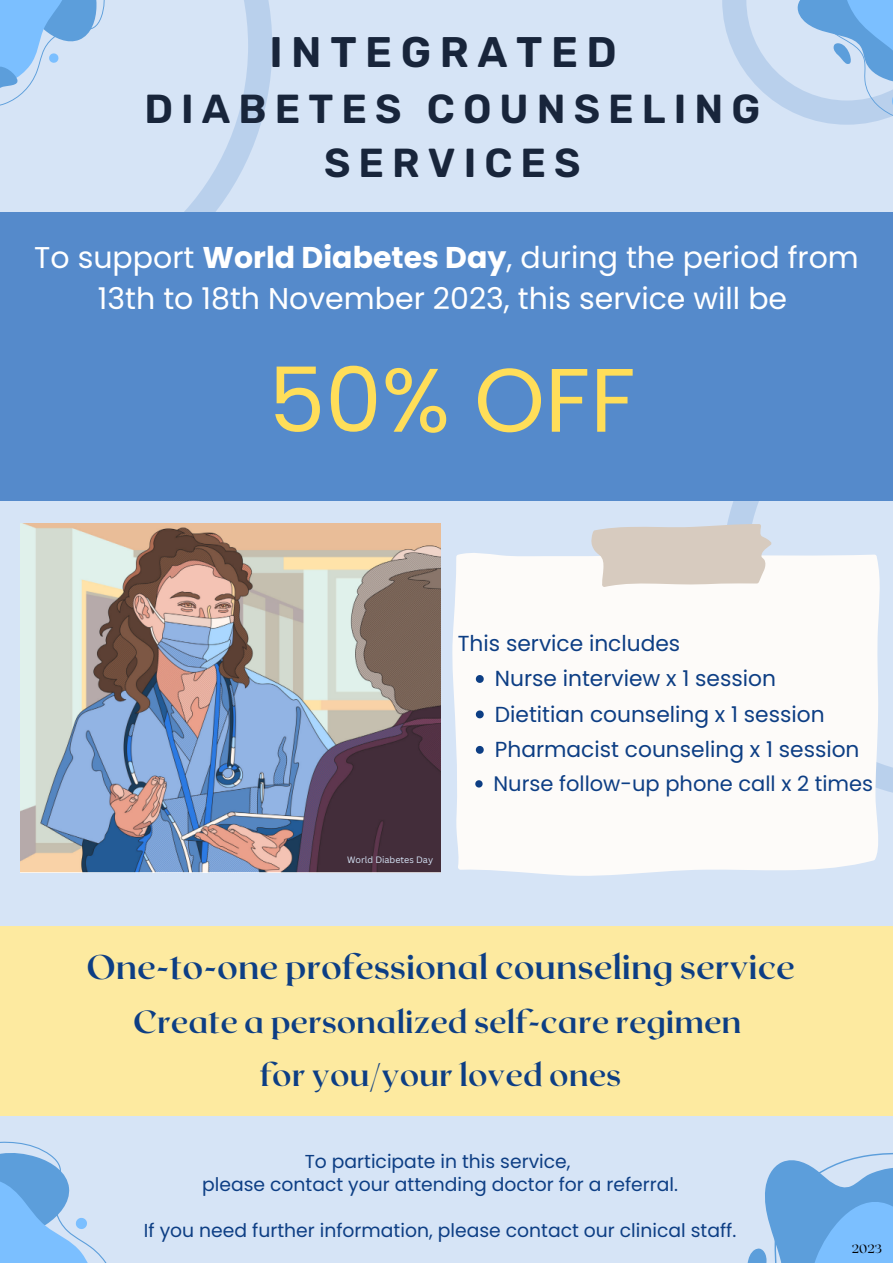
<style>
.page{position:relative;width:893px;height:1263px;background:#d6e4f6}
.page>*{position:absolute;margin:0;border:0;box-sizing:border-box;transform-origin:0 0}
.t1{font:90px "Poppins";color:#ffde59}
.t2{font:600 42.75px "Rubik";letter-spacing:.2em;color:#18253b}
.t3{font:600 40.5px/54.6px "Rubik";letter-spacing:.2em;color:#18253b;text-align:center}
.t4{font:700 34.05px "Roxborough CF";color:#0d3e84}
.t5{font:700 31.8px "Roxborough CF";color:#0d3e84}
.t6{font:30px/41.6px "Poppins";color:#fff;text-align:center}
.t7{font:21.75px "Poppins";color:#0d3e84}
.t8{font:21px "Poppins";color:#0d3e84}
.t9{font:18.75px "Poppins";color:#0d3e84}
.t10{font:12px "Roxborough CF";color:#000}
.t11{font:9px "Canva Sans";color:#d6e4f6}
.s1{font-weight:700}
</style>
<div class="page">
<svg style="left:184px;top:0;width:88px;height:212px"></svg>
<svg style="left:727px;top:501px;width:166px;height:292px"></svg>
<div style="left:0;top:212px;width:893px;height:289px;background:#558acb"></div>
<svg style="left:0;top:0;width:105px;height:106px"></svg>
<svg style="left:722px;top:0;width:171px;height:125px"></svg>
<img style="left:20px;top:524px;width:420px;height:348px">
<div style="left:452px;top:551px;width:430px;height:325px;background:#fdfbf9"></div>
<svg style="left:590px;top:524px;width:181px;height:63px;background:#dad1c8"></svg>
<svg style="left:476px;top:675px;width:8px;height:8px"></svg>
<svg style="left:476px;top:710px;width:8px;height:8px"></svg>
<svg style="left:476px;top:746px;width:8px;height:8px"></svg>
<svg style="left:475px;top:780px;width:7px;height:7px"></svg>
<div style="left:0;top:926px;width:893px;height:189px;background:#fdeaa0"></div>
<svg style="left:653px;top:1115px;width:240px;height:148px"></svg>
<svg style="left:0;top:1115px;width:143px;height:148px"></svg>
<p class="t2" style="left:269px;top:27px;width:349px">INTEGRATED</p>
<p class="t3" style="left:144px;top:82px;width:617px">DIABETES COUNSELING<br>SERVICES</p>
<p class="t6" style="left:34px;top:236px;width:826px">To support <span class="s1">World Diabetes Day</span>, during the period from<br>13th to 18th November 2023, this service will be</p>
<p class="t1" style="left:269px;top:337px;width:368px">50% OFF</p>
<p class="t7" style="left:458px;top:628px;width:224px">This service includes</p>
<p class="t11" style="left:347px;top:853px;width:87px">World Diabetes Day</p>
<p class="t7" style="left:495px;top:663px;width:283px">Nurse interview x 1 session</p>
<p class="t7" style="left:495px;top:699px;width:331px">Dietitian counseling x 1 session</p>
<p class="t7" style="left:495px;top:734px;width:366px">Pharmacist counseling x 1 session</p>
<p class="t8" style="left:493px;top:769px;width:381px">Nurse follow-up phone call x 2 times</p>
<p class="t4" style="left:86px;top:945px;width:710px">One-to-one professional counseling service</p>
<p class="t5" style="left:133px;top:1001px;width:610px">Create a personalized self-care regimen</p>
<p class="t5" style="left:260px;top:1054px;width:363px">for you/your loved ones</p>
<p class="t9" style="left:305px;top:1148px;width:267px">To participate in this service,</p>
<p class="t9" style="left:202px;top:1171px;width:477px">please contact your attending doctor for a referral.</p>
<p class="t9" style="left:144px;top:1217px;width:594px">If you need further information, please contact our clinical staff.</p>
<p class="t10" style="left:852px;top:1240px;width:31px">2023</p>
</div>
